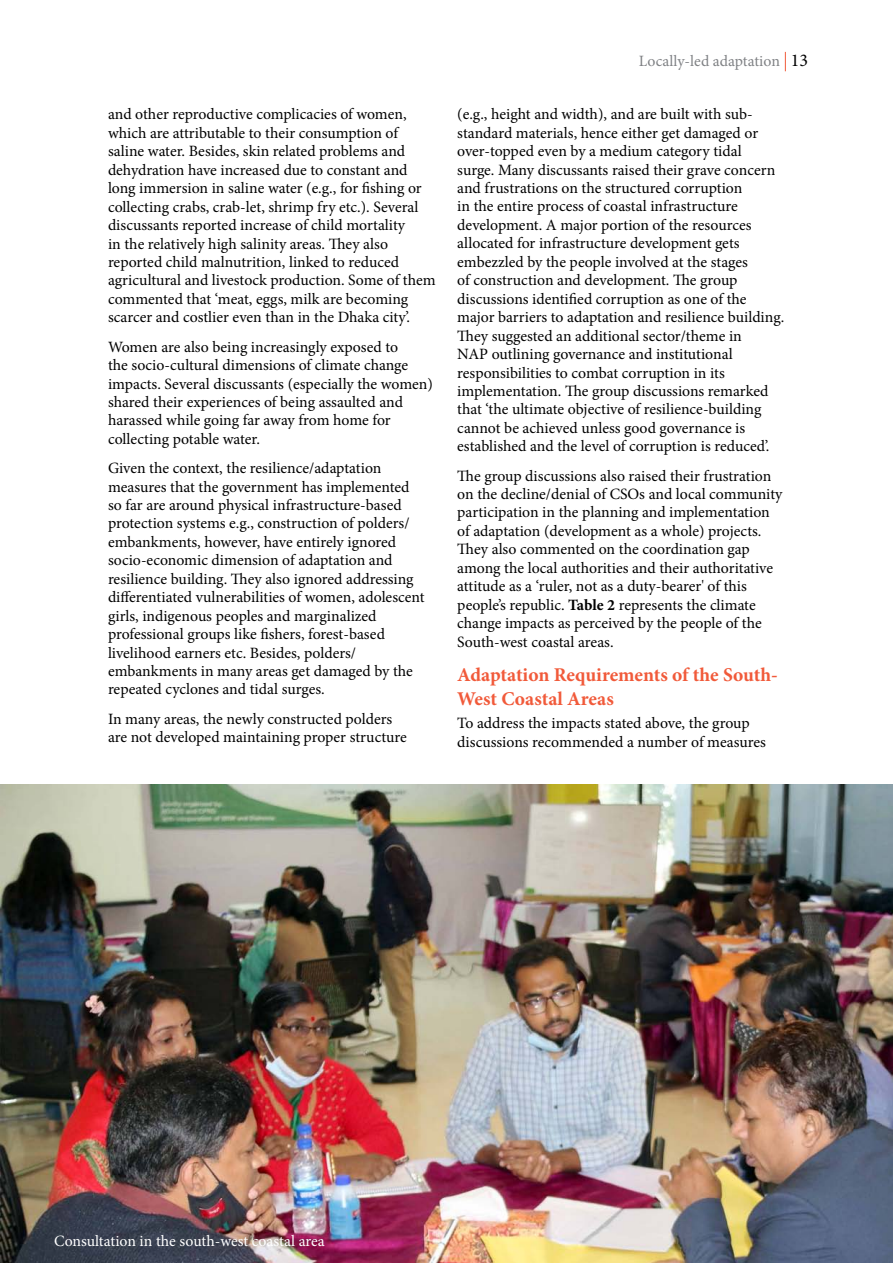
<style>
.page{position:relative;width:893px;height:1263px;background:#fff}
.page>*{position:absolute;margin:0;border:0;box-sizing:border-box;transform-origin:0 0}
.t1{font:700 19.5px/23.4px "Minion Pro";color:#f15a3a}
.t2{font:15.75px/18.5px "Minion Pro";color:#000}
.t3{font:15.75px "Minion Pro";color:#fff}
.t4{font:15.75px "Minion Pro";letter-spacing:.005em;color:#808285}
.s1{font-size:18px;color:#000}
.s2{font-weight:700}
</style>
<div class="page">
<svg style="left:785px;top:52px;width:1px;height:19px"></svg>
<img style="left:0;top:785px;width:893px;height:478px">
<p class="t2" style="left:108px;top:105px;width:329px">and other reproductive complicacies of women, which are attributable to their consumption of saline water. Besides, skin related problems and dehydration have increased due to constant and long immersion in saline water (e.g., for fishing or collecting crabs, crab-let, shrimp fry etc.). Several discussants reported increase of child mortality<br>in the relatively high salinity areas. They also reported child malnutrition, linked to reduced agricultural and livestock production. Some of them commented that ‘meat, eggs, milk are becoming scarcer and costlier even than in the Dhaka city’.</p>
<p class="t2" style="left:108px;top:337px;width:326px">Women are also being increasingly exposed to<br>the socio-cultural dimensions of climate change impacts. Several discussants (especially the women) shared their experiences of being assaulted and harassed while going far away from home for collecting potable water.</p>
<p class="t2" style="left:108px;top:459px;width:318px">Given the context, the resilience/adaptation measures that the government has implemented so far are around physical infrastructure-based protection systems e.g., construction of polders/ embankments, however, have entirely ignored socio-economic dimension of adaptation and resilience building. They also ignored addressing differentiated vulnerabilities of women, adolescent girls, indigenous peoples and marginalized professional groups like fishers, forest-based livelihood earners etc. Besides, polders/ embankments in many areas get damaged by the repeated cyclones and tidal surges.</p>
<p class="t2" style="left:108px;top:709px;width:300px">In many areas, the newly constructed polders are not developed maintaining proper structure</p>
<p class="t4" style="left:639px;top:50px;width:171px">Locally-led adaptation <span class="s1">13</span></p>
<p class="t2" style="left:457px;top:105px;width:329px">(e.g., height and width), and are built with sub&shy;standard materials, hence either get damaged or over-topped even by a medium category tidal<br>surge. Many discussants raised their grave concern and frustrations on the structured corruption<br>in the entire process of coastal infrastructure development. A major portion of the resources allocated for infrastructure development gets embezzled by the people involved at the stages<br>of construction and development. The group discussions identified corruption as one of the major barriers to adaptation and resilience building.<br>They suggested an additional sector/theme in<br>NAP outlining governance and institutional responsibilities to combat corruption in its implementation. The group discussions remarked that ‘the ultimate objective of resilience-building cannot be achieved unless good governance is established and the level of corruption is reduced’.</p>
<p class="t2" style="left:457px;top:466px;width:327px">The group discussions also raised their frustration on the decline/denial of CSOs and local community participation in the planning and implementation of adaptation (development as a whole) projects.<br>They also commented on the coordination gap among the local authorities and their authoritative attitude as a ‘ruler, not as a duty-bearer' of this people’s republic. <span class="s2">Table 2</span> represents the climate change impacts as perceived by the people of the South-west coastal areas.</p>
<p class="t1" style="left:457px;top:663px;width:322px">Adaptation Requirements of the South-<br>West Coastal Areas</p>
<p class="t2" style="left:457px;top:714px;width:310px">To address the impacts stated above, the group discussions recommended a number of measures</p>
<p class="t3" style="left:54px;top:1231px;width:272px">Consultation in the south-west coastal area</p>
</div>
